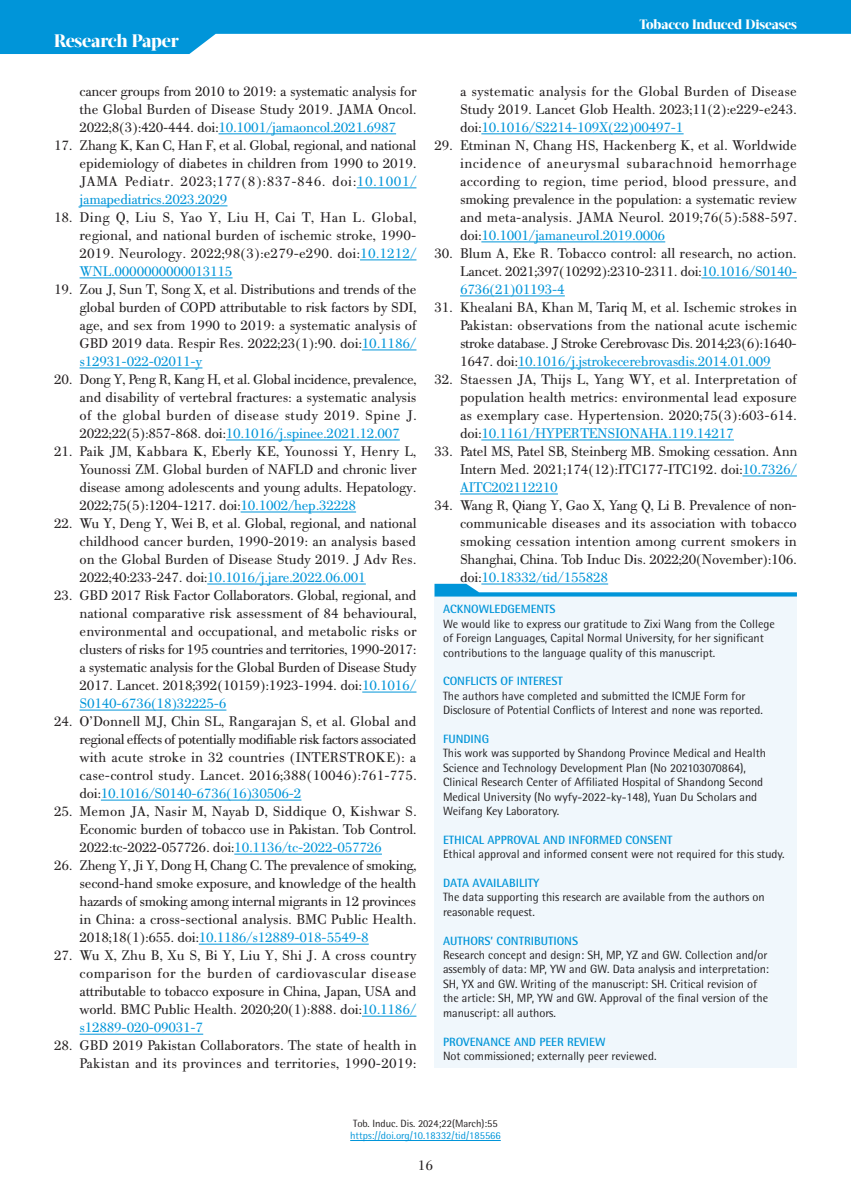
<style>
.page{position:relative;width:851px;height:1191px;background:#fff}
.page>*{position:absolute;margin:0;border:0;box-sizing:border-box;transform-origin:0 0}
.t1{font:800 18px "Acta Display W04";letter-spacing:-.01em;color:#fff}
.t2{font:15px/18px "PF Bodoni Text";letter-spacing:-.02em;color:#231f20;text-align:justify}
.t3{font:800 13.5px "Acta Display W04";letter-spacing:-.01em;color:#fff}
.t4{font:12px/14.4px "Rotis Semi Sans Hel";color:#231f20}
.t5{font:700 12px "Rotis Semi Sans Hel";color:#0095d9}
.t6{font:10.5px "Rotis Semi Sans Hel";color:#0095d9}
.t7{font:10.5px "Rotis Semi Sans Hel";color:#231f20}
.s1{color:#0095d9}
</style>
<div class="page">
<svg style="left:0;top:0;width:850px;height:54px;fill:#0095d9"></svg>
<hr style="left:350px;top:1140px;width:150px;height:1px;background:#0095d9">
<hr style="left:218px;top:134px;width:178px;height:1px;background:#0095d9">
<hr style="left:356px;top:188px;width:60px;height:1px;background:#0095d9">
<hr style="left:80px;top:206px;width:147px;height:1px;background:#0095d9">
<hr style="left:360px;top:260px;width:56px;height:1px;background:#0095d9">
<hr style="left:80px;top:278px;width:152px;height:1px;background:#0095d9">
<hr style="left:362px;top:350px;width:54px;height:1px;background:#0095d9">
<hr style="left:80px;top:368px;width:122px;height:1px;background:#0095d9">
<hr style="left:226px;top:440px;width:174px;height:1px;background:#0095d9">
<hr style="left:240px;top:512px;width:116px;height:1px;background:#0095d9">
<hr style="left:207px;top:584px;width:159px;height:1px;background:#0095d9">
<hr style="left:362px;top:692px;width:54px;height:1px;background:#0095d9">
<hr style="left:80px;top:710px;width:146px;height:1px;background:#0095d9">
<hr style="left:101px;top:800px;width:200px;height:1px;background:#0095d9">
<hr style="left:234px;top:854px;width:148px;height:1px;background:#0095d9">
<hr style="left:199px;top:944px;width:170px;height:1px;background:#0095d9">
<hr style="left:362px;top:1016px;width:54px;height:1px;background:#0095d9">
<hr style="left:80px;top:1034px;width:123px;height:1px;background:#0095d9">
<hr style="left:481px;top:134px;width:202px;height:1px;background:#0095d9">
<hr style="left:481px;top:242px;width:184px;height:1px;background:#0095d9">
<hr style="left:701px;top:278px;width:95px;height:1px;background:#0095d9">
<hr style="left:460px;top:296px;width:104px;height:1px;background:#0095d9">
<hr style="left:517px;top:368px;width:253px;height:1px;background:#0095d9">
<hr style="left:481px;top:440px;width:252px;height:1px;background:#0095d9">
<hr style="left:742px;top:476px;width:54px;height:1px;background:#0095d9">
<hr style="left:460px;top:494px;width:98px;height:1px;background:#0095d9">
<div style="left:434px;top:596px;width:362px;height:472px;background:#f0f7fc"></div>
<svg style="left:434px;top:584px;width:362px;height:12px"></svg>
<p class="t1" style="left:54px;top:30px;width:126px">Research Paper</p>
<p class="t2" style="left:80px;top:82px;width:338px">cancer groups from 2010 to 2019: a systematic analysis for the Global Burden of Disease Study 2019. JAMA Oncol.<br>2022;8(3):420-444. doi:<span class="s1">10.1001/jamaoncol.2021.6987</span></p>
<p class="t2" style="left:80px;top:136px;width:338px;text-indent:-26px">17. Zhang K, Kan C, Han F, et al. Global, regional, and national epidemiology of diabetes in children from 1990 to 2019.<br>JAMA Pediatr. 2023;177(8):837-846. doi:<span class="s1">10.1001/ jamapediatrics.2023.2029</span></p>
<p class="t2" style="left:80px;top:208px;width:338px;text-indent:-26px">18. Ding Q, Liu S, Yao Y, Liu H, Cai T, Han L. Global, regional, and national burden of ischemic stroke, 1990- 2019. Neurology. 2022;98(3):e279-e290. doi:<span class="s1">10.1212/ WNL.0000000000013115</span></p>
<p class="t2" style="left:80px;top:280px;width:338px;text-indent:-26px">19. Zou J, Sun T, Song X, et al. Distributions and trends of the global burden of COPD attributable to risk factors by SDI, age, and sex from 1990 to 2019: a systematic analysis of GBD 2019 data. Respir Res. 2022;23(1):90. doi:<span class="s1">10.1186/ s12931-022-02011-y</span></p>
<p class="t2" style="left:80px;top:370px;width:338px;text-indent:-26px">20. Dong Y, Peng R, Kang H, et al. Global incidence, prevalence, and disability of vertebral fractures: a systematic analysis of the global burden of disease study 2019. Spine J.<br>2022;22(5):857-868. doi:<span class="s1">10.1016/j.spinee.2021.12.007</span></p>
<p class="t2" style="left:80px;top:442px;width:338px;text-indent:-26px">21. Paik JM, Kabbara K, Eberly KE, Younossi Y, Henry L, Younossi ZM. Global burden of NAFLD and chronic liver disease among adolescents and young adults. Hepatology.<br>2022;75(5):1204-1217. doi:<span class="s1">10.1002/hep.32228</span></p>
<p class="t2" style="left:80px;top:514px;width:338px;text-indent:-26px">22. Wu Y, Deng Y, Wei B, et al. Global, regional, and national childhood cancer burden, 1990-2019: an analysis based on the Global Burden of Disease Study 2019. J Adv Res.<br>2022;40:233-247. doi:<span class="s1">10.1016/j.jare.2022.06.001</span></p>
<p class="t2" style="left:80px;top:586px;width:338px;text-indent:-26px">23. GBD 2017 Risk Factor Collaborators. Global, regional, and national comparative risk assessment of 84 behavioural, environmental and occupational, and metabolic risks or clusters of risks for 195 countries and territories, 1990-2017: a systematic analysis for the Global Burden of Disease Study 2017. Lancet. 2018;392(10159):1923-1994. doi:<span class="s1">10.1016/ S0140-6736(18)32225-6</span></p>
<p class="t2" style="left:80px;top:712px;width:338px;text-indent:-26px">24. O’Donnell MJ, Chin SL, Rangarajan S, et al. Global and regional effects of potentially modifiable risk factors associated with acute stroke in 32 countries (INTERSTROKE): a case-control study. Lancet. 2016;388(10046):761-775. doi:<span class="s1">10.1016/S0140-6736(16)30506-2</span></p>
<p class="t2" style="left:80px;top:802px;width:338px;text-indent:-26px">25. Memon JA, Nasir M, Nayab D, Siddique O, Kishwar S.<br>Economic burden of tobacco use in Pakistan. Tob Control.<br>2022:tc-2022-057726. doi:<span class="s1">10.1136/tc-2022-057726</span></p>
<p class="t2" style="left:80px;top:856px;width:338px;text-indent:-26px">26. Zheng Y, Ji Y, Dong H, Chang C. The prevalence of smoking, second-hand smoke exposure, and knowledge of the health hazards of smoking among internal migrants in 12 provinces in China: a cross-sectional analysis. BMC Public Health.<br>2018;18(1):655. doi:<span class="s1">10.1186/s12889-018-5549-8</span></p>
<p class="t2" style="left:80px;top:946px;width:338px;text-indent:-26px">27. Wu X, Zhu B, Xu S, Bi Y, Liu Y, Shi J. A cross country comparison for the burden of cardiovascular disease attributable to tobacco exposure in China, Japan, USA and world. BMC Public Health. 2020;20(1):888. doi:<span class="s1">10.1186/ s12889-020-09031-7</span></p>
<p class="t2" style="left:54px;top:1036px;width:364px;text-align:right">28. GBD 2019 Pakistan Collaborators. The state of health in<br>Pakistan and its provinces and territories, 1990-2019:</p>
<p class="t3" style="left:639px;top:17px;width:159px">Tobacco Induced Diseases</p>
<p class="t2" style="left:460px;top:82px;width:338px">a systematic analysis for the Global Burden of Disease Study 2019. Lancet Glob Health. 2023;11(2):e229-e243. doi:<span class="s1">10.1016/S2214-109X(22)00497-1</span></p>
<p class="t2" style="left:460px;top:136px;width:338px;text-indent:-26px">29. Etminan N, Chang HS, Hackenberg K, et al. Worldwide incidence of aneurysmal subarachnoid hemorrhage according to region, time period, blood pressure, and smoking prevalence in the population: a systematic review and meta-analysis. JAMA Neurol. 2019;76(5):588-597. doi:<span class="s1">10.1001/jamaneurol.2019.0006</span></p>
<p class="t2" style="left:460px;top:244px;width:338px;text-indent:-26px">30. Blum A, Eke R. Tobacco control: all research, no action.<br>Lancet. 2021;397(10292):2310-2311. doi:<span class="s1">10.1016/S0140- 6736(21)01193-4</span></p>
<p class="t2" style="left:460px;top:298px;width:338px;text-indent:-26px">31. Khealani BA, Khan M, Tariq M, et al. Ischemic strokes in Pakistan: observations from the national acute ischemic stroke database. J Stroke Cerebrovasc Dis. 2014;23(6):1640- 1647. doi:<span class="s1">10.1016/j.jstrokecerebrovasdis.2014.01.009</span></p>
<p class="t2" style="left:460px;top:370px;width:338px;text-indent:-26px">32. Staessen JA, Thijs L, Yang WY, et al. Interpretation of population health metrics: environmental lead exposure as exemplary case. Hypertension. 2020;75(3):603-614. doi:<span class="s1">10.1161/HYPERTENSIONAHA.119.14217</span></p>
<p class="t2" style="left:460px;top:442px;width:339px;text-indent:-26px">33. Patel MS, Patel SB, Steinberg MB. Smoking cessation. Ann Intern Med. 2021;174(12):ITC177-ITC192. doi:<span class="s1">10.7326/ AITC202112210</span></p>
<p class="t2" style="left:460px;top:496px;width:338px;text-indent:-26px">34. Wang R, Qiang Y, Gao X, Yang Q, Li B. Prevalence of non&shy;communicable diseases and its association with tobacco smoking cessation intention among current smokers in Shanghai, China. Tob Induc Dis. 2022;20(November):106. doi:<span class="s1">10.18332/tid/155828</span></p>
<p class="t5" style="left:443px;top:602px;width:114px">ACKNOWLEDGEMENTS</p>
<p class="t4" style="left:443px;top:616px;width:333px">We would like to express our gratitude to Zixi Wang from the College of Foreign Languages, Capital Normal University, for her significant contributions to the language quality of this manuscript.</p>
<p class="t5" style="left:443px;top:674px;width:121px">CONFLICTS OF INTEREST</p>
<p class="t4" style="left:443px;top:688px;width:321px">The authors have completed and submitted the ICMJE Form for<br>Disclosure of Potential Conflicts of Interest and none was reported.</p>
<p class="t5" style="left:443px;top:731px;width:48px">FUNDING</p>
<p class="t4" style="left:443px;top:746px;width:324px">This work was supported by Shandong Province Medical and Health Science and Technology Development Plan (No 202103070864), Clinical Research Center of Affiliated Hospital of Shandong Second Medical University (No wyfy-2022-ky-148), Yuan Du Scholars and Weifang Key Laboratory.</p>
<p class="t5" style="left:443px;top:832px;width:231px">ETHICAL APPROVAL AND INFORMED CONSENT</p>
<p class="t4" style="left:443px;top:847px;width:343px">Ethical approval and informed consent were not required for this study.</p>
<p class="t5" style="left:443px;top:875px;width:98px">DATA AVAILABILITY</p>
<p class="t4" style="left:443px;top:890px;width:323px">The data supporting this research are available from the authors on reasonable request.</p>
<p class="t5" style="left:443px;top:933px;width:137px">AUTHORS’ CONTRIBUTIONS</p>
<p class="t4" style="left:443px;top:947px;width:327px">Research concept and design: SH, MP, YZ and GW. Collection and/or assembly of data: MP, YW and GW. Data analysis and interpretation:<br>SH, YX and GW. Writing of the manuscript: SH. Critical revision of the article: SH, MP, YW and GW. Approval of the final version of the manuscript: all authors.</p>
<p class="t5" style="left:443px;top:1034px;width:164px">PROVENANCE AND PEER REVIEW</p>
<p class="t4" style="left:443px;top:1048px;width:215px">Not commissioned; externally peer reviewed.</p>
<p class="t7" style="left:353px;top:1116px;width:146px">Tob. Induc. Dis. 2024;22(March):55</p>
<p class="t6" style="left:350px;top:1129px;width:152px">https://doi.org/10.18332/tid/185566</p>
<p class="t2" style="left:418px;top:1156px;width:17px">16</p>
</div>
